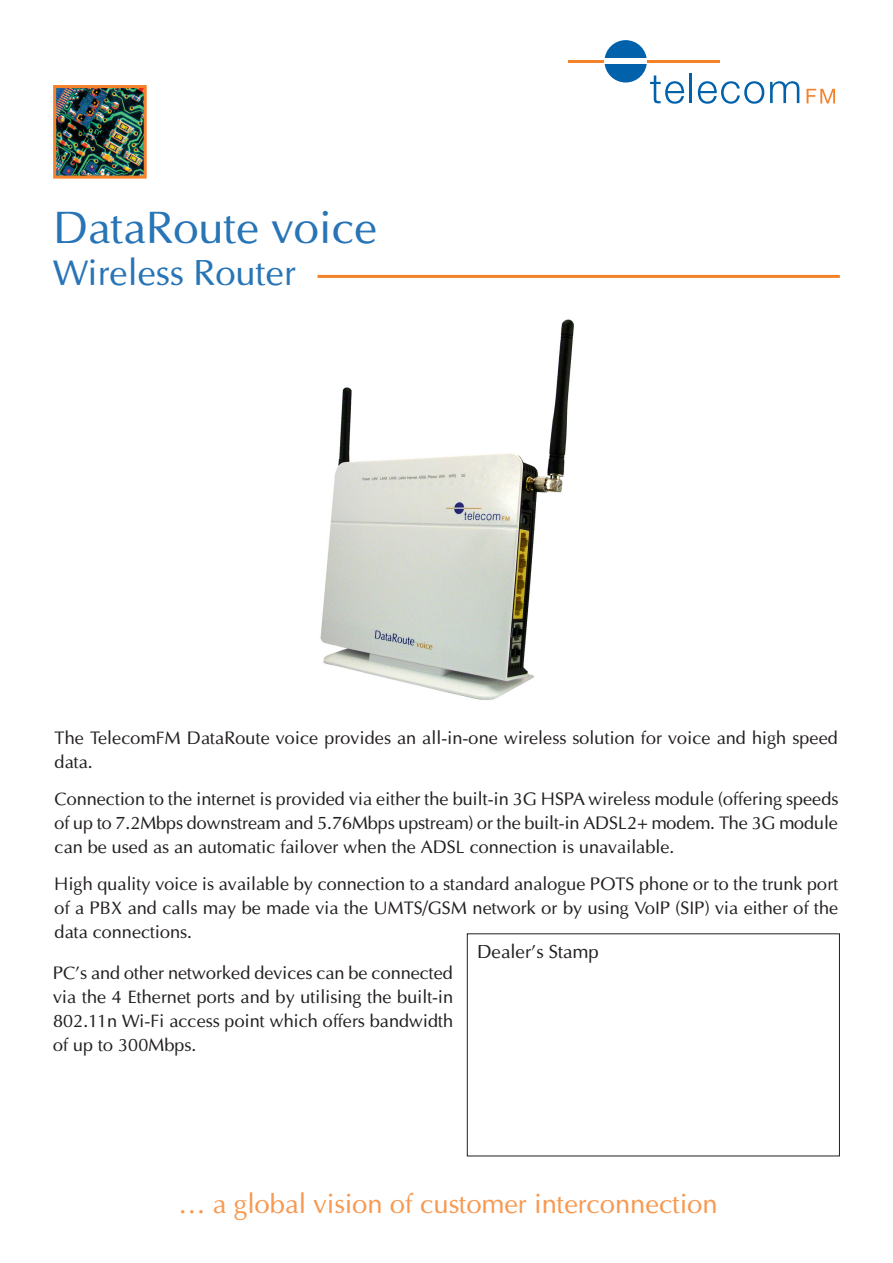
<style>
.page{position:relative;width:893px;height:1263px;background:#fff}
.page>*{position:absolute;margin:0;border:0;box-sizing:border-box;transform-origin:0 0}
.t1{font:45px "Optima";color:#2774b6}
.t2{font:36px "Optima";color:#2774b6}
.t3{font:27px "Optima";color:#f79951}
.Body_text_12_16_3{font:18.75px "Optima";color:#231f20}
.Body_text_12_16_3-2{font:18px/24px "Optima";color:#231f20;text-align:justify}
</style>
<div class="page">
<hr style="left:317px;top:275px;width:523px;height:3px;background:#f4822b">
<img style="left:57px;top:89px;width:86px;height:86px">
<div style="left:53px;top:85px;width:94px;height:94px;border:3px solid #f4822b"></div>
<div style="left:467px;top:933px;width:373px;height:223px;border:1px solid #231f20"></div>
<hr style="left:568px;top:60px;width:151px;height:2px;background:#f4822b">
<div style="left:604px;top:40px;width:43px;height:43px;background:#0161aa;border-radius:50%"></div>
<svg style="left:650px;top:75px;width:34px;height:29px"></svg>
<hr style="left:689px;top:74px;width:3px;height:29px;background:#0161aa">
<svg style="left:698px;top:81px;width:66px;height:23px"></svg>
<svg style="left:770px;top:81px;width:29px;height:22px"></svg>
<div style="left:604px;top:59px;width:43px;height:5px;background:#fff"></div>
<svg style="left:807px;top:89px;width:28px;height:14px"></svg>
<img style="left:320px;top:319px;width:254px;height:381px">
<p class="t1" style="left:53px;top:200px;width:325px">DataRoute voice</p>
<p class="t2" style="left:53px;top:251px;width:244px">Wireless Router</p>
<p class="Body_text_12_16_3-2" style="left:55px;top:726px;width:785px">The TelecomFM DataRoute voice provides an all-in-one wireless solution for voice and high speed data.</p>
<p class="Body_text_12_16_3-2" style="left:55px;top:787px;width:785px">Connection to the internet is provided via either the built-in 3G HSPA wireless module (offering speeds of up to 7.2Mbps downstream and 5.76Mbps upstream) or the built-in ADSL2+ modem. The 3G module can be used as an automatic failover when the ADSL connection is unavailable.</p>
<p class="Body_text_12_16_3-2" style="left:55px;top:871px;width:785px">High quality voice is available by connection to a standard analogue POTS phone or to the trunk port of a PBX and calls may be made via the UMTS/GSM network or by using VoIP (SIP) via either of the data connections.</p>
<p class="Body_text_12_16_3-2" style="left:53px;top:961px;width:402px">PC’s and other networked devices can be connected via the 4 Ethernet ports and by utilising the built-in 802.11n Wi-Fi access point which offers bandwidth of up to 300Mbps.</p>
<p class="Body_text_12_16_3" style="left:477px;top:940px;width:123px">Dealer’s Stamp</p>
<p class="t3" style="left:178px;top:1188px;width:541px">… a global vision of customer interconnection</p>
</div>
